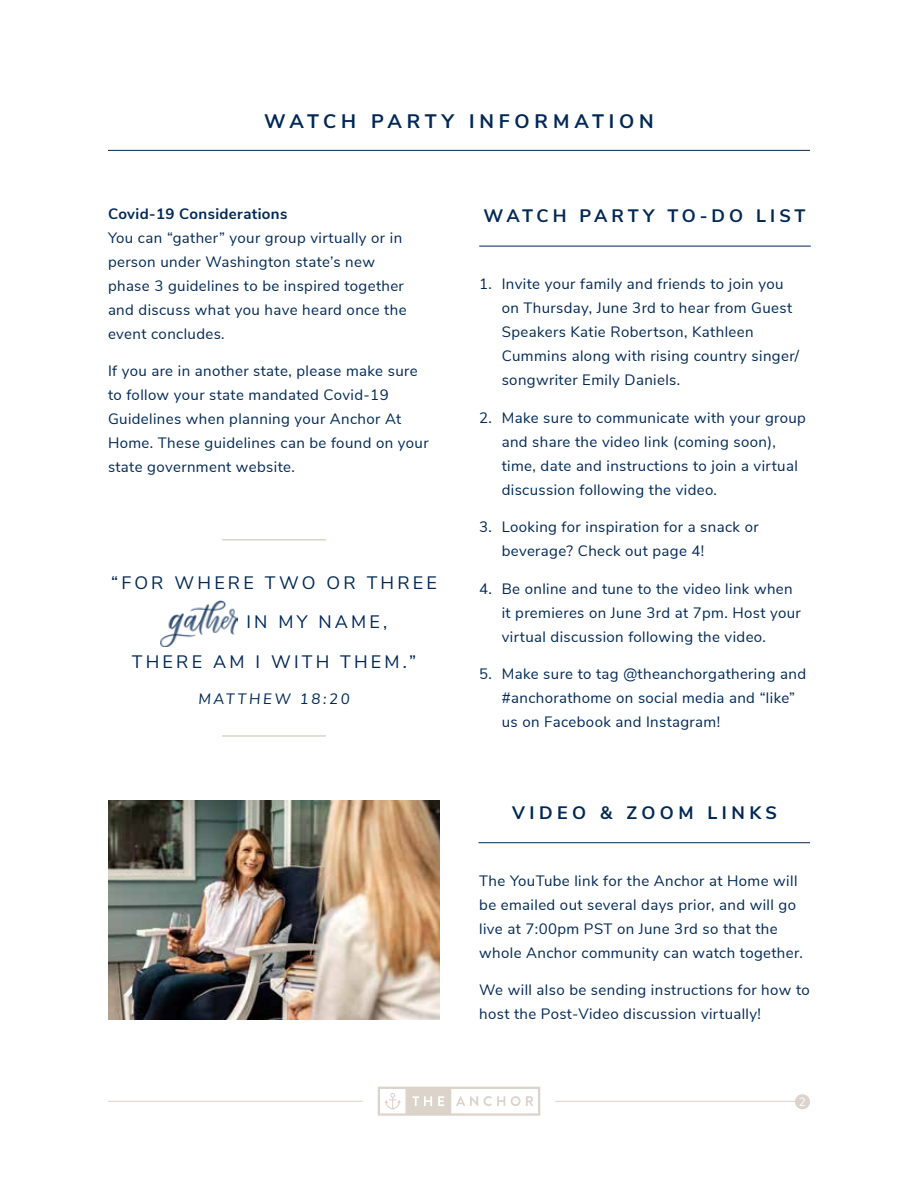
<style>
.page{position:relative;width:918px;height:1188px;background:#fff}
.page>*{position:absolute;margin:0;border:0;box-sizing:border-box;transform-origin:0 0}
.t1{font:700 19.5px "Nunito Sans";letter-spacing:.25em;color:#002856}
.t2{font:18px "Nunito Sans";letter-spacing:.175em;color:#002856}
.t3{font:700 18px "Nunito Sans";letter-spacing:.21em;color:#002856}
.t4{font:700 18px "Nunito Sans";letter-spacing:.25em;color:#002856}
.t5{font:15px/24px "Nunito Sans";letter-spacing:.025em;color:#002856}
.t6{font:700 15px "Nunito Sans";letter-spacing:.025em;color:#002856}
.t7{font:italic 15px "Nunito Sans";letter-spacing:.175em;color:#002856}
.t8{font:12px "Nunito Sans";color:#fff}
</style>
<div class="page">
<hr style="left:555px;top:1101px;width:255px;height:1px;background:#dcd3cb">
<hr style="left:108px;top:1101px;width:255px;height:1px;background:#dcd3cb">
<svg style="left:378px;top:1087px;width:162px;height:29px"></svg>
<div style="left:795px;top:1094px;width:15px;height:15px;background:#dcd3cb;border-radius:50%"></div>
<hr style="left:108px;top:150px;width:702px;height:1px;background:#002856">
<img style="left:108px;top:800px;width:332px;height:219px">
<hr style="left:478px;top:842px;width:332px;height:1px;background:#002856">
<hr style="left:479px;top:246px;width:332px;height:1px;background:#002856">
<hr style="left:222px;top:539px;width:104px;height:2px;background:#dcd3cb">
<hr style="left:222px;top:735px;width:104px;height:2px;background:#dcd3cb">
<img style="left:161px;top:601px;width:77px;height:46px">
<h1 class="t1" style="left:264px;top:107px;width:391px">WATCH PARTY INFORMATION</h1>
<p class="t6" style="left:108px;top:203px;width:181px">Covid-19 Considerations</p>
<p class="t5" style="left:108px;top:225px;width:300px">You can “gather” your group virtually or in person under Washington state’s new phase 3 guidelines to be inspired together and discuss what you have heard once the event concludes.</p>
<p class="t5" style="left:108px;top:358px;width:322px">If you are in another state, please make sure to follow your state mandated Covid-19<br>Guidelines when planning your Anchor At Home. These guidelines can be found on your state government website.</p>
<p class="t2" style="left:111px;top:569px;width:327px">“FOR WHERE TWO OR THREE</p>
<p class="t2" style="left:246px;top:609px;width:142px">IN MY NAME,</p>
<p class="t2" style="left:132px;top:648px;width:286px">THERE AM I WITH THEM.”</p>
<p class="t7" style="left:198px;top:688px;width:153px">MATTHEW 18:20</p>
<p class="t3" style="left:484px;top:203px;width:324px">WATCH PARTY TO-DO LIST</p>
<p class="t5" style="left:502px;top:271px;width:299px;text-indent:-22px">1. Invite your family and friends to join you on Thursday, June 3rd to hear from Guest Speakers Katie Robertson, Kathleen Cummins along with rising country singer/ songwriter Emily Daniels.</p>
<p class="t5" style="left:502px;top:404px;width:306px;text-indent:-22px">2. Make sure to communicate with your group and share the video link (coming soon), time, date and instructions to join a virtual discussion following the video.</p>
<p class="t5" style="left:502px;top:514px;width:258px;text-indent:-22px">3. Looking for inspiration for a snack or beverage? Check out page 4!</p>
<p class="t5" style="left:502px;top:575px;width:301px;text-indent:-22px">4. Be online and tune to the video link when it premieres on June 3rd at 7pm. Host your virtual discussion following the video.</p>
<p class="t5" style="left:502px;top:661px;width:306px;text-indent:-22px">5. Make sure to tag @theanchorgathering and #anchorathome on social media and “like” us on Facebook and Instagram!</p>
<p class="t4" style="left:512px;top:799px;width:266px">VIDEO &amp; ZOOM LINKS</p>
<p class="t5" style="left:479px;top:868px;width:325px">The YouTube link for the Anchor at Home will be emailed out several days prior, and will go live at 7:00pm PST on June 3rd so that the whole Anchor community can watch together.</p>
<p class="t5" style="left:479px;top:977px;width:332px">We will also be sending instructions for how to host the Post-Video discussion virtually!</p>
<p class="t8" style="left:799px;top:1093px;width:9px">2</p>
</div>
